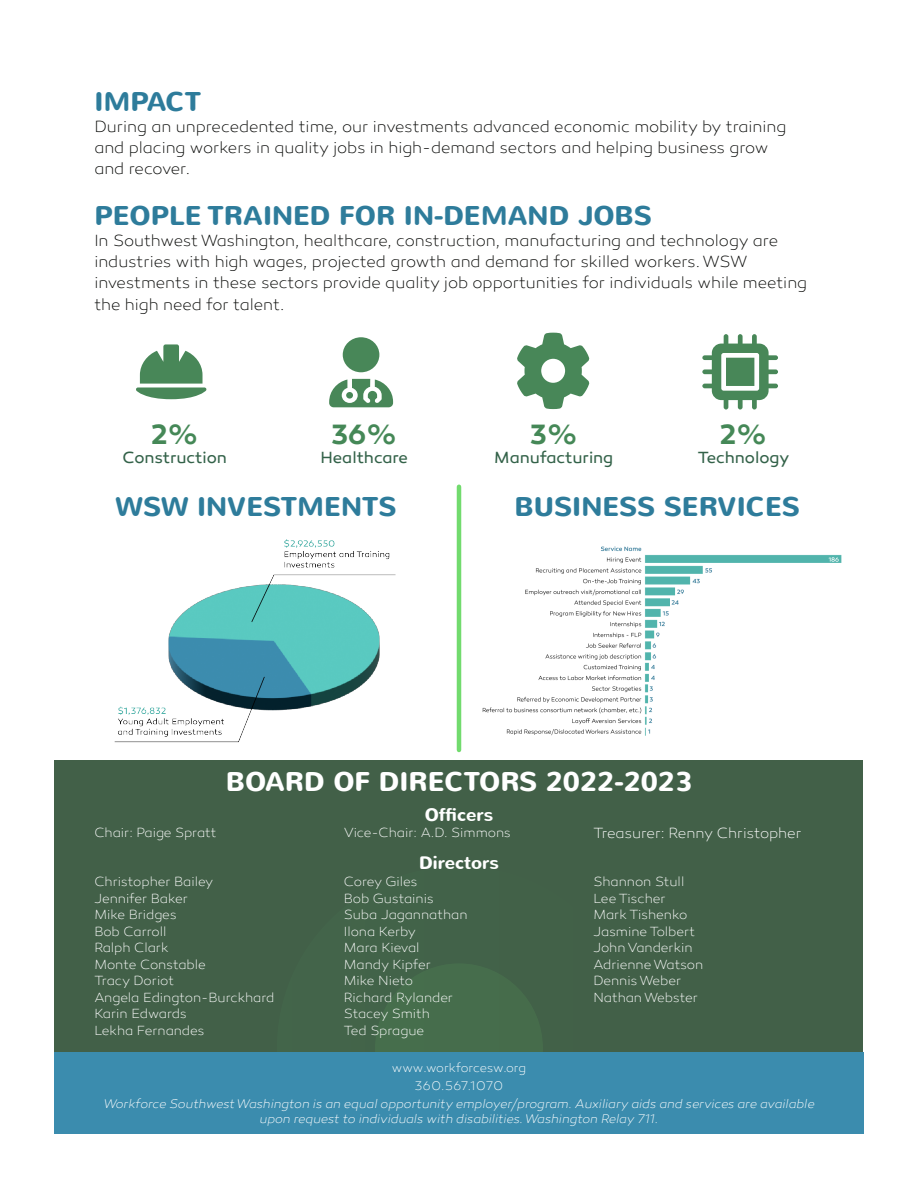
<style>
.page{position:relative;width:918px;height:1188px;background:#fff}
.page>*{position:absolute;margin:0;border:0;box-sizing:border-box;transform-origin:0 0}
.t1{font:600 28.5px "Canaro";color:#458857}
.t2{font:700 27px "Nunito";color:#2e7c9b}
.t3{font:700 27px "Nunito";color:#fff}
.t4{font:700 18px "Nunito";color:#fff}
.t5{font:200 16.5px/21.6px "Canaro";letter-spacing:-.005em;color:#040503}
.t6{font:16.5px "Canaro";letter-spacing:-.005em;color:#336249}
.t7{font:200 15px "Canaro";letter-spacing:-.005em;color:#fff}
.t8{font:200 13.5px "Canaro";letter-spacing:-.005em;color:#fff}
.t9{font:italic 200 12.75px/15.3px "Canaro";letter-spacing:-.005em;color:#fff;text-align:center}
.t10{font:200 12.75px "Canaro";color:#fff}
.t11{font:200 12.75px "Canaro";letter-spacing:.045em;color:#fff}
</style>
<div class="page">
<div style="left:55px;top:760px;width:808px;height:339px;background:#426048"></div>
<div style="left:375px;top:963px;width:168px;height:170px;background:#466d4c;border-radius:50%"></div>
<hr style="left:457px;top:487px;width:4px;height:263px;background:#72db6e">
<img style="left:114px;top:539px;width:282px;height:204px">
<svg style="left:517px;top:333px;width:72px;height:76px"></svg>
<svg style="left:136px;top:344px;width:71px;height:55px"></svg>
<svg style="left:702px;top:334px;width:76px;height:76px"></svg>
<svg style="left:329px;top:337px;width:64px;height:70px"></svg>
<div style="left:54px;top:1052px;width:810px;height:82px;background:#3b8cae"></div>
<img style="left:482px;top:546px;width:360px;height:190px">
<p class="t2" style="left:94px;top:84px;width:108px">IMPACT</p>
<p class="t5" style="left:94px;top:116px;width:694px">During an unprecedented time, our investments advanced economic mobility by training</p>
<p class="t5" style="left:94px;top:137px;width:676px">and placing workers in quality jobs in high-demand sectors and helping business grow</p>
<p class="t5" style="left:94px;top:158px;width:97px">and recover.</p>
<p class="t2" style="left:94px;top:198px;width:559px">PEOPLE TRAINED FOR IN-DEMAND JOBS</p>
<p class="t5" style="left:94px;top:230px;width:685px">In Southwest Washington, healthcare, construction, manufacturing and technology are</p>
<p class="t5" style="left:94px;top:251px;width:655px">industries with high wages, projected growth and demand for skilled workers. WSW</p>
<p class="t5" style="left:94px;top:272px;width:714px">investments in these sectors provide quality job opportunities for individuals while meeting the high need for talent.</p>
<p class="t1" style="left:151px;top:417px;width:49px">2%</p>
<p class="t6" style="left:122px;top:448px;width:106px">Construction</p>
<p class="t1" style="left:331px;top:417px;width:67px">36%</p>
<p class="t6" style="left:320px;top:448px;width:89px">Healthcare</p>
<p class="t1" style="left:530px;top:417px;width:50px">3%</p>
<p class="t6" style="left:494px;top:448px;width:121px">Manufacturing</p>
<p class="t1" style="left:720px;top:417px;width:49px">2%</p>
<p class="t6" style="left:698px;top:448px;width:93px">Technology</p>
<p class="t2" style="left:116px;top:488px;width:282px">WSW INVESTMENTS</p>
<p class="t2" style="left:515px;top:488px;width:287px">BUSINESS SERVICES</p>
<p class="t3" style="left:226px;top:763px;width:468px">BOARD OF DIRECTORS 2022-2023</p>
<p class="t4" style="left:425px;top:802px;width:70px">Officers</p>
<p class="t8" style="left:94px;top:824px;width:124px">Chair: Paige Spratt</p>
<p class="t8" style="left:344px;top:824px;width:169px">Vice-Chair: A.D. Simmons</p>
<p class="t7" style="left:593px;top:824px;width:210px">Treasurer: Renny Christopher</p>
<p class="t4" style="left:419px;top:851px;width:81px">Directors</p>
<p class="t8" style="left:94px;top:874px;width:121px">Christopher Bailey</p>
<p class="t8" style="left:94px;top:890px;width:95px">Jennifer Baker</p>
<p class="t8" style="left:94px;top:907px;width:84px">Mike Bridges</p>
<p class="t8" style="left:94px;top:923px;width:74px">Bob Carroll</p>
<p class="t8" style="left:94px;top:940px;width:76px">Ralph Clark</p>
<p class="t8" style="left:94px;top:956px;width:113px">Monte Constable</p>
<p class="t8" style="left:94px;top:973px;width:81px">Tracy Doriot</p>
<p class="t8" style="left:94px;top:989px;width:182px">Angela Edington-Burckhard</p>
<p class="t8" style="left:94px;top:1006px;width:94px">Karin Edwards</p>
<p class="t8" style="left:94px;top:1022px;width:112px">Lekha Fernandes</p>
<p class="t8" style="left:344px;top:874px;width:75px">Corey Giles</p>
<p class="t8" style="left:344px;top:890px;width:91px">Bob Gustainis</p>
<p class="t8" style="left:344px;top:907px;width:125px">Suba Jagannathan</p>
<p class="t8" style="left:344px;top:923px;width:74px">Ilona Kerby</p>
<p class="t8" style="left:344px;top:940px;width:77px">Mara Kieval</p>
<p class="t8" style="left:344px;top:956px;width:89px">Mandy Kipfer</p>
<p class="t8" style="left:344px;top:973px;width:71px">Mike Nieto</p>
<p class="t8" style="left:344px;top:989px;width:111px">Richard Rylander</p>
<p class="t8" style="left:344px;top:1006px;width:88px">Stacey Smith</p>
<p class="t8" style="left:344px;top:1022px;width:82px">Ted Sprague</p>
<p class="t8" style="left:593px;top:874px;width:93px">Shannon Stull</p>
<p class="t8" style="left:593px;top:890px;width:74px">Lee Tischer</p>
<p class="t8" style="left:593px;top:907px;width:95px">Mark Tishenko</p>
<p class="t8" style="left:593px;top:923px;width:103px">Jasmine Tolbert</p>
<p class="t8" style="left:593px;top:940px;width:101px">John Vanderkin</p>
<p class="t8" style="left:593px;top:956px;width:111px">Adrienne Watson</p>
<p class="t8" style="left:593px;top:973px;width:89px">Dennis Weber</p>
<p class="t8" style="left:593px;top:989px;width:106px">Nathan Webster</p>
<p class="t10" style="left:392px;top:1060px;width:136px">www.workforcesw.org</p>
<p class="t11" style="left:415px;top:1078px;width:90px">360.567.1070</p>
<p class="t9" style="left:103px;top:1096px;width:713px">Workforce Southwest Washington is an equal opportunity employer/program. Auxiliary aids and services are available upon request to individuals with disabilities. Washington Relay 711.</p>
</div>
